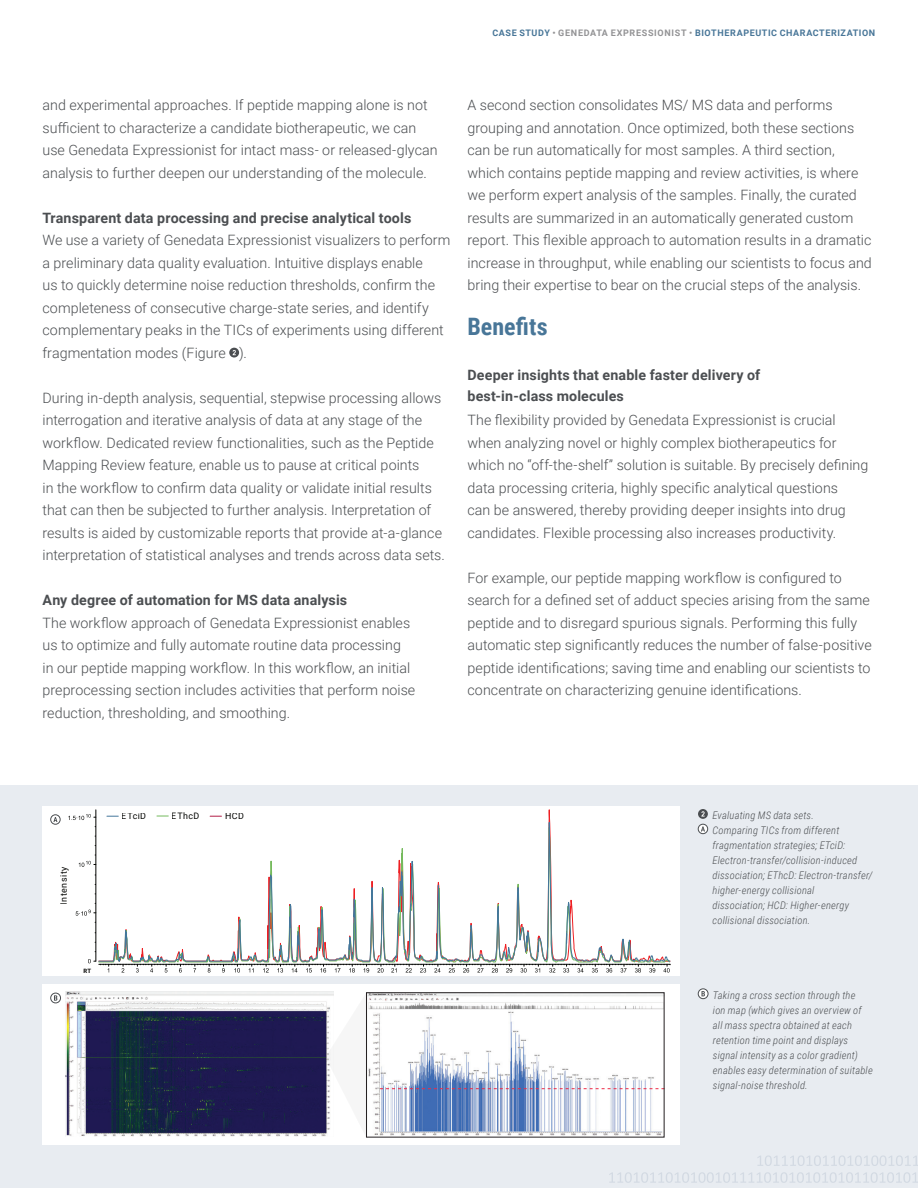
<style>
.page{position:relative;width:918px;height:1188px;background:#fff}
.page>*{position:absolute;margin:0;border:0;box-sizing:border-box;transform-origin:0 0}
._03_Subline_H2{font:700 24px "Roboto Condensed";letter-spacing:.005em;color:#487698}
._04_Running_TXT{font:300 14.25px/22.5px "Roboto";letter-spacing:.005em;color:#4b4e51}
._03_Subline_H2-2{font:700 14.25px/21px "Roboto";letter-spacing:.01em;color:#4b4e51}
._06_Caption{font:italic 300 10.5px/15px "Roboto Condensed";letter-spacing:.02em;color:#4b4e51}
.t1{font:700 9px "Roboto";letter-spacing:.07em;color:#487698}
.t2{font:8.85px "Roboto";letter-spacing:.05em;color:#040503}
.t3{font:700 6px "Roboto";color:#040503}
.s1{color:#939395}
</style>
<div class="page">
<div style="left:0;top:785px;width:918px;height:403px;background:#e8ecf1"></div>
<svg style="left:609px;top:1172px;width:309px;height:11px"></svg>
<svg style="left:757px;top:1155px;width:161px;height:11px"></svg>
<div style="left:42px;top:806px;width:637px;height:170px;background:#fff"></div>
<hr style="left:96px;top:810px;width:1px;height:151px;background:#040503">
<svg style="left:76px;top:910px;width:20px;height:6px"></svg>
<svg style="left:79px;top:855px;width:17px;height:12px"></svg>
<svg style="left:68px;top:814px;width:28px;height:6px"></svg>
<svg style="left:98px;top:809px;width:572px;height:164px"></svg>
<div style="left:51px;top:815px;width:9px;height:9px;border:1px solid #4b4e51;border-radius:50%"></div>
<svg style="left:53px;top:817px;width:4px;height:5px"></svg>
<div style="left:42px;top:984px;width:637px;height:160px;background:#fff"></div>
<img style="left:65px;top:992px;width:268px;height:145px">
<img style="left:368px;top:993px;width:297px;height:143px">
<div style="left:51px;top:993px;width:10px;height:10px;border:1px solid #4b4e51;border-radius:50%"></div>
<svg style="left:54px;top:995px;width:3px;height:6px"></svg>
<svg style="left:380px;top:1088px;width:285px;height:1px"></svg>
<div style="left:366px;top:992px;width:298px;height:146px;border:1px solid #231f20"></div>
<svg style="left:325px;top:993px;width:41px;height:144px"></svg>
<svg style="left:229px;top:348px;width:10px;height:10px"></svg>
<svg style="left:233px;top:350px;width:3px;height:5px"></svg>
<div style="left:698px;top:809px;width:10px;height:10px;background:#4b4e51;border-radius:50%"></div>
<svg style="left:701px;top:811px;width:4px;height:6px"></svg>
<svg style="left:698px;top:824px;width:10px;height:10px"></svg>
<div style="left:698px;top:824px;width:10px;height:10px;border:1px solid #4b4e51;border-radius:50%"></div>
<svg style="left:701px;top:826px;width:4px;height:5px"></svg>
<svg style="left:698px;top:989px;width:10px;height:10px"></svg>
<div style="left:698px;top:989px;width:10px;height:10px;border:1px solid #4b4e51;border-radius:50%"></div>
<svg style="left:701px;top:991px;width:4px;height:5px"></svg>
<p class="t1" style="left:493px;top:26px;width:384px">CASE STUDY <span class="s1">• GENEDATA EXPRESSIONIST •</span> BIOTHERAPEUTIC CHARACTERIZATION</p>
<p class="_04_Running_TXT" style="left:43px;top:93px;width:397px">and experimental approaches. If peptide mapping alone is not sufficient to characterize a candidate biotherapeutic, we can use Genedata Expressionist for intact mass- or released-glycan analysis to further deepen our understanding of the molecule.</p>
<p class="_03_Subline_H2-2" style="left:43px;top:206px;width:370px">Transparent data processing and precise analytical tools</p>
<p class="_04_Running_TXT" style="left:43px;top:228px;width:409px">We use a variety of Genedata Expressionist visualizers to perform a preliminary data quality evaluation. Intuitive displays enable<br>us to quickly determine noise reduction thresholds, confirm the completeness of consecutive charge-state series, and identify complementary peaks in the TICs of experiments using different fragmentation modes (Figure ).</p>
<p class="_04_Running_TXT" style="left:43px;top:386px;width:404px">During in-depth analysis, sequential, stepwise processing allows interrogation and iterative analysis of data at any stage of the workflow. Dedicated review functionalities, such as the Peptide Mapping Review feature, enable us to pause at critical points<br>in the workflow to confirm data quality or validate initial results that can then be subjected to further analysis. Interpretation of results is aided by customizable reports that provide at-a-glance interpretation of statistical analyses and trends across data sets.</p>
<p class="_03_Subline_H2-2" style="left:43px;top:589px;width:306px">Any degree of automation for MS data analysis</p>
<p class="_04_Running_TXT" style="left:43px;top:611px;width:374px">The workflow approach of Genedata Expressionist enables us to optimize and fully automate routine data processing in our peptide mapping workflow. In this workflow, an initial preprocessing section includes activities that perform noise reduction, thresholding, and smoothing.</p>
<p class="_04_Running_TXT" style="left:468px;top:93px;width:406px">A second section consolidates MS/ MS data and performs grouping and annotation. Once optimized, both these sections can be run automatically for most samples. A third section, which contains peptide mapping and review activities, is where we perform expert analysis of the samples. Finally, the curated results are summarized in an automatically generated custom report. This flexible approach to automation results in a dramatic increase in throughput, while enabling our scientists to focus and bring their expertise to bear on the crucial steps of the analysis.</p>
<p class="_03_Subline_H2" style="left:468px;top:310px;width:82px">Benefits</p>
<p class="_03_Subline_H2-2" style="left:468px;top:364px;width:294px">Deeper insights that enable faster delivery of best-in-class molecules</p>
<p class="_04_Running_TXT" style="left:468px;top:408px;width:402px">The flexibility provided by Genedata Expressionist is crucial when analyzing novel or highly complex biotherapeutics for which no “off-the-shelf” solution is suitable. By precisely defining data processing criteria, highly specific analytical questions<br>can be answered, thereby providing deeper insights into drug candidates. Flexible processing also increases productivity.</p>
<p class="_04_Running_TXT" style="left:468px;top:566px;width:406px">For example, our peptide mapping workflow is configured to search for a defined set of adduct species arising from the same peptide and to disregard spurious signals. Performing this fully automatic step significantly reduces the number of false-positive peptide identifications; saving time and enabling our scientists to concentrate on characterizing genuine identifications.</p>
<p class="t2" style="left:57px;top:905px;width:39px;rotate:-90deg">Intensity</p>
<p class="t3" style="left:84px;top:966px;width:9px">RT</p>
<p class="t2" style="left:122px;top:810px;width:26px">ETciD</p>
<p class="t2" style="left:172px;top:810px;width:29px">EThcD</p>
<p class="t2" style="left:225px;top:810px;width:20px">HCD</p>
<p class="_06_Caption" style="left:713px;top:807px;width:103px">Evaluating MS data sets.</p>
<p class="_06_Caption" style="left:713px;top:822px;width:162px">Comparing TICs from different fragmentation strategies; ETciD:<br>Electron-transfer/collision-induced dissociation; EThcD: Electron-transfer/ higher-energy collisional<br>dissociation; HCD: Higher-energy collisional dissociation.</p>
<p class="_06_Caption" style="left:713px;top:987px;width:161px">Taking a cross section through the<br>ion map (which gives an overview of all mass spectra obtained at each retention time point and displays signal intensity as a color gradient) enables easy determination of suitable signal-noise threshold.</p>
</div>
